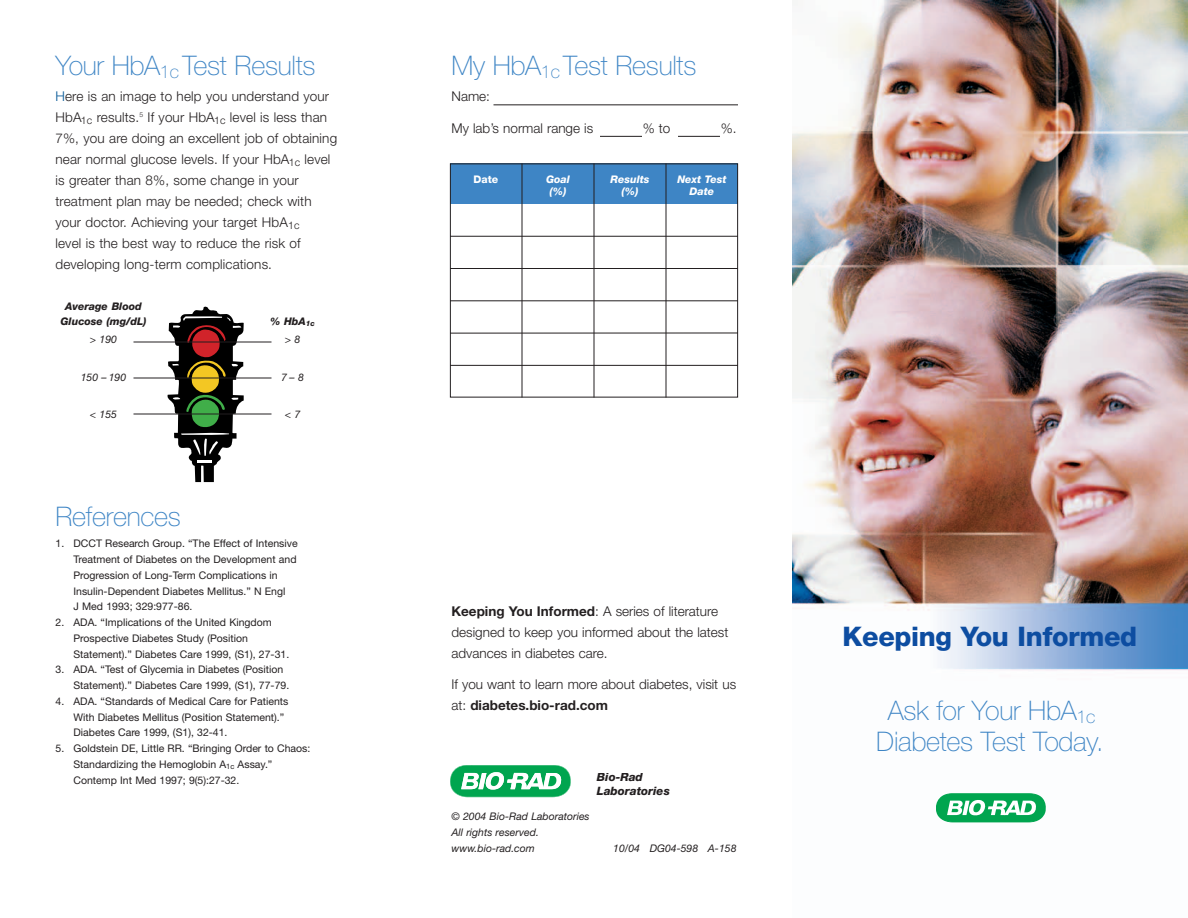
<style>
.page{position:relative;width:1188px;height:918px;background:#fff}
.page>*{position:absolute;margin:0;border:0;box-sizing:border-box;transform-origin:0 0}
.t1{font:100 27px/31.5px "Helvetica Neue";letter-spacing:-.01em;color:#3e85c5;text-align:center}
.t2{font:800 27px "Helvetica Neue";letter-spacing:-.015em;color:#0d4da1}
.t3{font:300 13.5px/21px "Helvetica Neue";letter-spacing:.01em;color:#231f20}
.t4{font:italic 800 11.55px/13.2px "Helvetica Neue";color:#231f20}
.t5{font:10.5px/15.8px "Helvetica Neue";color:#231f20}
.t6{font:italic 10.5px/15.8px "Helvetica Neue";color:#231f20}
.t7{font:italic 800 10.5px/14.2px "Helvetica Neue";color:#231f20;text-align:center}
.t8{font:italic 800 10.5px/12px "Helvetica Neue";color:#fff;text-align:center}
.t9{font:800 10.5px "Helvetica Neue";color:#fff}
.s1{color:#005595}
.s2{font-weight:400}
.s3{font-weight:700}
</style>
<div class="page">
<img style="left:792px;top:0;width:396px;height:813px">
<svg style="left:936px;top:793px;width:109px;height:30px"></svg>
<svg style="left:166px;top:306px;width:79px;height:176px"></svg>
<hr style="left:134px;top:342px;width:138px;height:1px;background:#231f20">
<hr style="left:134px;top:378px;width:138px;height:1px;background:#231f20">
<hr style="left:134px;top:414px;width:138px;height:1px;background:#231f20">
<hr style="left:494px;top:104px;width:244px;height:1px;background:#231f20">
<hr style="left:600px;top:136px;width:42px;height:1px;background:#231f20">
<hr style="left:678px;top:136px;width:42px;height:1px;background:#231f20">
<svg style="left:450px;top:765px;width:121px;height:32px"></svg>
<div style="left:450px;top:164px;width:288px;height:40px;background:#3e85c5"></div>
<div style="left:450px;top:164px;width:288px;height:234px;border:1px solid #231f20"></div>
<hr style="left:450px;top:236px;width:288px;height:1px;background:#231f20">
<hr style="left:450px;top:268px;width:288px;height:1px;background:#231f20">
<hr style="left:450px;top:300px;width:288px;height:1px;background:#231f20">
<hr style="left:450px;top:333px;width:288px;height:1px;background:#231f20">
<hr style="left:450px;top:365px;width:288px;height:1px;background:#231f20">
<hr style="left:522px;top:164px;width:1px;height:234px;background:#231f20">
<hr style="left:594px;top:164px;width:1px;height:234px;background:#231f20">
<hr style="left:666px;top:164px;width:1px;height:234px;background:#231f20">
<h1 class="t1" style="left:56px;top:52px;width:261px">Your HbA<sub>1c</sub> Test Results</h1>
<p class="t3" style="left:55px;top:87px;width:283px"><span class="s1">H</span>ere is an image to help you understand your HbA<sub>1c</sub> results.<sup>5</sup> If your HbA<sub>1c</sub> level is less than 7%, you are doing an excellent job of obtaining near normal glucose levels. If your HbA<sub>1c</sub> level is greater than 8%, some change in your treatment plan may be needed; check with your doctor. Achieving your target HbA<sub>1c<br></sub>level is the best way to reduce the risk of developing long-term complications.</p>
<p class="t7" style="left:60px;top:301px;width:89px">Average Blood<br>Glucose (mg/dL)</p>
<p class="t6" style="left:90px;top:333px;width:29px">&gt; 190</p>
<p class="t6" style="left:81px;top:370px;width:47px">150 – 190</p>
<p class="t6" style="left:90px;top:408px;width:29px">&lt; 155</p>
<p class="t7" style="left:270px;top:313px;width:46px;line-height:18.3px">% HbA<sub>1c </sub><span class="s2">&gt; 8</span></p>
<p class="t6" style="left:281px;top:370px;width:24px">7– 8</p>
<p class="t6" style="left:285px;top:408px;width:17px">&lt; 7</p>
<h1 class="t1" style="left:56px;top:503px;width:127px">References</h1>
<p class="t5" style="left:74px;top:537px;width:226px;text-indent:-18px">1. DCCT Research Group. “The Effect of Intensive Treatment of Diabetes on the Development and Progression of Long-Term Complications in Insulin-Dependent Diabetes Mellitus.” N Engl<br>J Med 1993; 329:977-86.</p>
<p class="t5" style="left:74px;top:615px;width:217px;text-indent:-18px">2. ADA. “Implications of the United Kingdom<br>Prospective Diabetes Study (Position<br>Statement).” Diabetes Care 1999, (S1), 27-31.</p>
<p class="t5" style="left:74px;top:663px;width:217px;text-indent:-18px">3. ADA. “Test of Glycemia in Diabetes (Position<br>Statement).” Diabetes Care 1999, (S1), 77-79.</p>
<p class="t5" style="left:74px;top:694px;width:216px;text-indent:-18px">4. ADA. “Standards of Medical Care for Patients<br>With Diabetes Mellitus (Position Statement).”<br>Diabetes Care 1999, (S1), 32-41.</p>
<p class="t5" style="left:74px;top:741px;width:238px;text-indent:-18px">5. Goldstein DE, Little RR. “Bringing Order to Chaos:<br>Standardizing the Hemoglobin A<sub>1c</sub> Assay.”<br>Contemp Int Med 1997; 9(5):27-32.</p>
<h1 class="t1" style="left:452px;top:52px;width:246px">My HbA<sub>1c</sub> Test Results</h1>
<p class="t3" style="left:452px;top:87px;width:40px">Name:</p>
<p class="t3" style="left:452px;top:118px;width:143px">My lab’s normal range is</p>
<p class="t3" style="left:643px;top:118px;width:29px">% to</p>
<p class="t3" style="left:721px;top:118px;width:17px">%.</p>
<p class="t9" style="left:474px;top:175px;width:26px">Date</p>
<p class="t8" style="left:546px;top:174px;width:26px">Goal (%)</p>
<p class="t8" style="left:610px;top:174px;width:41px">Results (%)</p>
<p class="t8" style="left:677px;top:174px;width:51px">Next Test<br>Date</p>
<p class="t3" style="left:452px;top:601px;width:278px"><span class="s3">Keeping You Informed</span>: A series of literature designed to keep you informed about the latest advances in diabetes care.</p>
<p class="t3" style="left:452px;top:675px;width:286px">If you want to learn more about diabetes, visit us at: <span class="s3">diabetes.bio-rad.com</span></p>
<p class="t4" style="left:597px;top:772px;width:74px">Bio-Rad<br>Laboratories</p>
<p class="t6" style="left:452px;top:810px;width:140px">© 2004 Bio-Rad Laboratories<br>All rights reserved. www.bio-rad.com</p>
<p class="t6" style="left:613px;top:841px;width:125px">10/04 DG04-598 A-158</p>
<h1 class="t2" style="left:843px;top:627px;width:296px">Keeping You Informed</h1>
<h1 class="t1" style="left:876px;top:697px;width:229px">Ask for Your HbA<sub>1c<br></sub>Diabetes Test Today.</h1>
</div>
